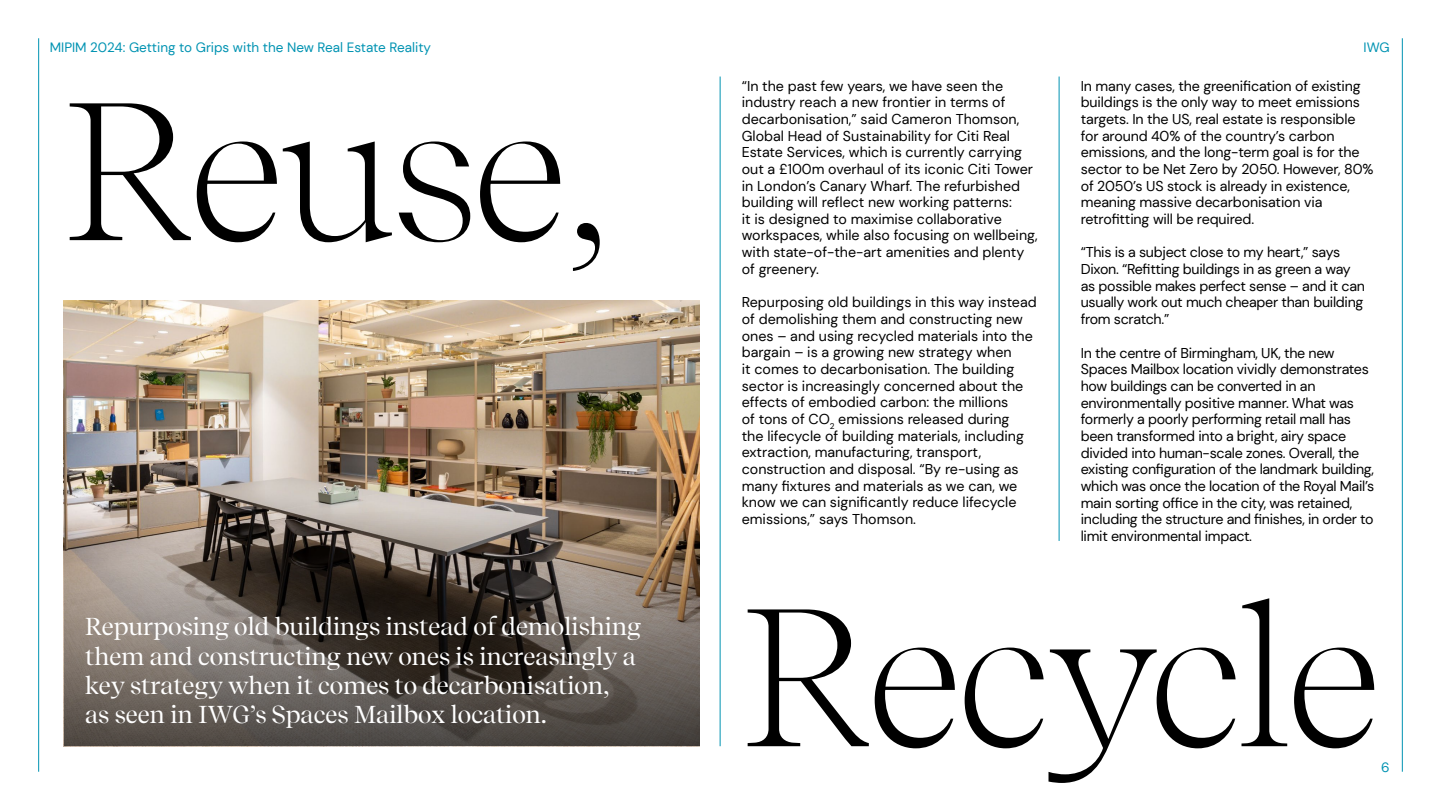
<style>
.page{position:relative;width:1441px;height:810px;background:#fff}
.page>*{position:absolute;margin:0;border:0;box-sizing:border-box;transform-origin:0 0}
.t1{font:300 195.45px "Recife Display";letter-spacing:-.02em;color:#000}
.t2{font:24.45px/29.2px "Recife Display";color:#fff}
.t3{font:14.25px/16.6px "DM Sans";letter-spacing:-.01em;color:#000}
.t4{font:13.5px "DM Sans";color:#0093b2}
</style>
<div class="page">
<hr style="left:38px;top:38px;width:1px;height:734px;background:#0093b2">
<hr style="left:1401px;top:38px;width:1px;height:734px;background:#0093b2">
<img style="left:64px;top:300px;width:635px;height:446px">
<hr style="left:1058px;top:77px;width:1px;height:464px;background:#0093b2">
<hr style="left:719px;top:77px;width:1px;height:669px;background:#0093b2">
<p class="t4" style="left:50px;top:39px;width:383px">MIPIM 2024: Getting to Grips with the New Real Estate Reality</p>
<p class="t4" style="left:1363px;top:39px;width:28px">IWG</p>
<h1 class="t1" style="left:64px;top:31px;width:548px">Reuse,</h1>
<h2 class="t2" style="left:85px;top:611px;width:557px">Repurposing old buildings instead of demolishing them and constructing new ones is increasingly a key strategy when it comes to decarbonisation,<br>as seen in IWG’s Spaces Mailbox location.</h2>
<p class="t3" style="left:741px;top:77px;width:297px">“In the past few years, we have seen the industry reach a new frontier in terms of decarbonisation,” said Cameron Thomson, Global Head of Sustainability for Citi Real Estate Services, which is currently carrying out a £100m overhaul of its iconic Citi Tower in London’s Canary Wharf. The refurbished building will reflect new working patterns:<br>it is designed to maximise collaborative workspaces, while also focusing on wellbeing, with state-of-the-art amenities and plenty of greenery.</p>
<p class="t3" style="left:741px;top:294px;width:296px">Repurposing old buildings in this way instead of demolishing them and constructing new ones – and using recycled materials into the bargain – is a growing new strategy when<br>it comes to decarbonisation. The building sector is increasingly concerned about the effects of embodied carbon: the millions<br>of tons of CO<sub>2</sub> emissions released during<br>the lifecycle of building materials, including extraction, manufacturing, transport, construction and disposal. “By re-using as many fixtures and materials as we can, we know we can significantly reduce lifecycle emissions,” says Thomson.</p>
<p class="t3" style="left:1080px;top:77px;width:294px">In many cases, the greenification of existing buildings is the only way to meet emissions targets. In the US, real estate is responsible for around 40% of the country’s carbon emissions, and the long-term goal is for the sector to be Net Zero by 2050. However, 80% of 2050’s US stock is already in existence, meaning massive decarbonisation via retrofitting will be required.</p>
<p class="t3" style="left:1080px;top:244px;width:286px">“This is a subject close to my heart,” says Dixon. “Refitting buildings in as green a way as possible makes perfect sense – and it can usually work out much cheaper than building from scratch.”</p>
<p class="t3" style="left:1080px;top:344px;width:295px">In the centre of Birmingham, UK, the new Spaces Mailbox location vividly demonstrates how buildings can be converted in an environmentally positive manner. What was formerly a poorly performing retail mall has been transformed into a bright, airy space divided into human-scale zones. Overall, the existing configuration of the landmark building, which was once the location of the Royal Mail’s main sorting office in the city, was retained, including the structure and finishes, in order to limit environmental impact.</p>
<h1 class="t1" style="left:741px;top:537px;width:640px">Recycle</h1>
<p class="t4" style="left:1380px;top:759px;width:10px">6</p>
</div>
